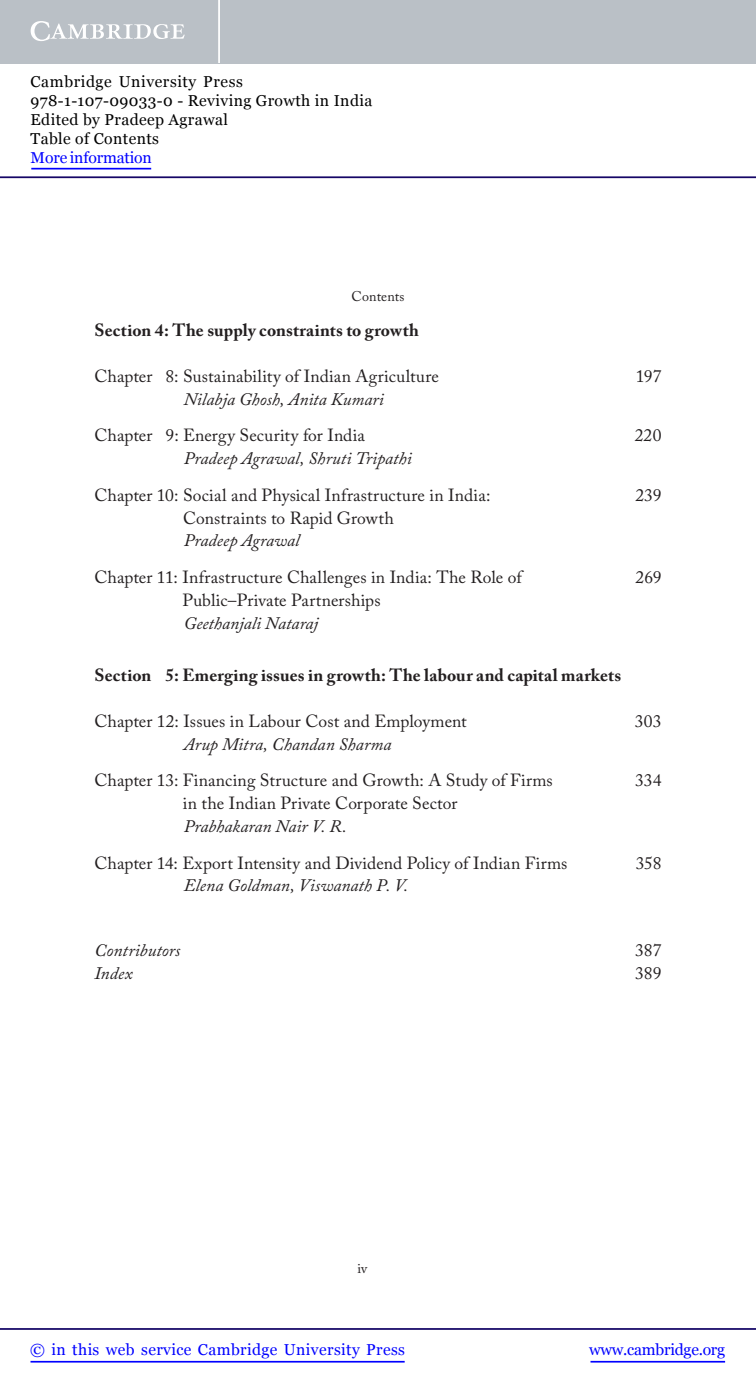
<style>
.page{position:relative;width:756px;height:1388px;background:#fff}
.page>*{position:absolute;margin:0;border:0;box-sizing:border-box;transform-origin:0 0}
.t1{font:17.5px "Adobe Caslon Pro";letter-spacing:.005em;color:#231f20}
.t2{font:italic 17.5px "Adobe Caslon Pro";letter-spacing:.005em;color:#231f20}
.t3{font:700 17.5px "Adobe Caslon Pro";letter-spacing:.01em;color:#231f20}
.t4{font:15.75px/18.9px "Georgia";letter-spacing:.025em;color:#000}
.t5{font:15.75px "Georgia";letter-spacing:.025em;color:#00f}
.t6{font:15.75px "Georgia";letter-spacing:-.015em;color:#00f}
.t7{font:15.75px "Georgia";letter-spacing:-.01em;color:#00f}
.t8{font:14px "Adobe Caslon Pro";letter-spacing:.005em;color:#231f20}
</style>
<div class="page">
<hr style="left:591px;top:1361px;width:134px;height:1px;background:#00f">
<hr style="left:0;top:1328px;width:756px;height:2px;background:#150666">
<hr style="left:31px;top:1361px;width:374px;height:1px;background:#00f">
<div style="left:0;top:0;width:756px;height:63px;background:#bac0c6"></div>
<svg style="left:31px;top:21px;width:154px;height:20px"></svg>
<hr style="left:218px;top:0;width:2px;height:63px;background:#fff">
<hr style="left:0;top:176px;width:756px;height:2px;background:#150666">
<hr style="left:31px;top:168px;width:120px;height:1px;background:#00f">
<p class="t4" style="left:31px;top:73px;width:343px">Cambridge University Press<br>978-1-107-09033-0 - Reviving Growth in India<br>Edited by Pradeep Agrawal<br>Table of Contents</p>
<p class="t7" style="left:31px;top:148px;width:123px">More information</p>
<p class="t8" style="left:352px;top:288px;width:54px">Contents</p>
<p class="t3" style="left:94px;top:320px;width:326px">Section 4: The supply constraints to growth</p>
<p class="t1" style="left:94px;top:366px;width:346px">Chapter 8: Sustainability of Indian Agriculture</p>
<p class="t1" style="left:636px;top:366px;width:27px">197</p>
<p class="t2" style="left:184px;top:388px;width:202px">Nilabja Ghosh, Anita Kumari</p>
<p class="t1" style="left:94px;top:425px;width:272px">Chapter 9: Energy Security for India</p>
<p class="t1" style="left:635px;top:425px;width:28px">220</p>
<p class="t2" style="left:184px;top:448px;width:230px">Pradeep Agrawal, Shruti Tripathi</p>
<p class="t1" style="left:94px;top:485px;width:397px">Chapter 10: Social and Physical Infrastructure in India:</p>
<p class="t1" style="left:635px;top:485px;width:28px">239</p>
<p class="t1" style="left:183px;top:507px;width:212px">Constraints to Rapid Growth</p>
<p class="t2" style="left:184px;top:530px;width:117px">Pradeep Agrawal</p>
<p class="t1" style="left:94px;top:567px;width:429px">Chapter 11: Infrastructure Challenges in India: The Role of</p>
<p class="t1" style="left:635px;top:567px;width:28px">269</p>
<p class="t1" style="left:182px;top:590px;width:200px">Public–Private Partnerships</p>
<p class="t2" style="left:184px;top:612px;width:136px">Geethanjali Nataraj</p>
<p class="t3" style="left:94px;top:665px;width:528px">Section 5: Emerging issues in growth: The labour and capital markets</p>
<p class="t1" style="left:94px;top:710px;width:374px">Chapter 12: Issues in Labour Cost and Employment</p>
<p class="t1" style="left:635px;top:710px;width:28px">303</p>
<p class="t2" style="left:184px;top:733px;width:209px">Arup Mitra, Chandan Sharma</p>
<p class="t1" style="left:94px;top:770px;width:460px">Chapter 13: Financing Structure and Growth: A Study of Firms</p>
<p class="t1" style="left:635px;top:770px;width:28px">334</p>
<p class="t1" style="left:183px;top:793px;width:276px">in the Indian Private Corporate Sector</p>
<p class="t2" style="left:184px;top:815px;width:165px">Prabhakaran Nair V. R.</p>
<p class="t1" style="left:94px;top:852px;width:474px">Chapter 14: Export Intensity and Dividend Policy of Indian Firms</p>
<p class="t1" style="left:636px;top:852px;width:27px">358</p>
<p class="t2" style="left:184px;top:875px;width:226px">Elena Goldman, Viswanath P. V.</p>
<p class="t2" style="left:94px;top:940px;width:87px">Contributors</p>
<p class="t1" style="left:635px;top:940px;width:28px">387</p>
<p class="t2" style="left:95px;top:962px;width:40px">Index</p>
<p class="t1" style="left:635px;top:962px;width:28px">389</p>
<p class="t8" style="left:357px;top:1260px;width:11px">iv</p>
<p class="t5" style="left:30px;top:1339px;width:376px">© in this web service Cambridge University Press</p>
<p class="t6" style="left:589px;top:1339px;width:137px">www.cambridge.org</p>
</div>
